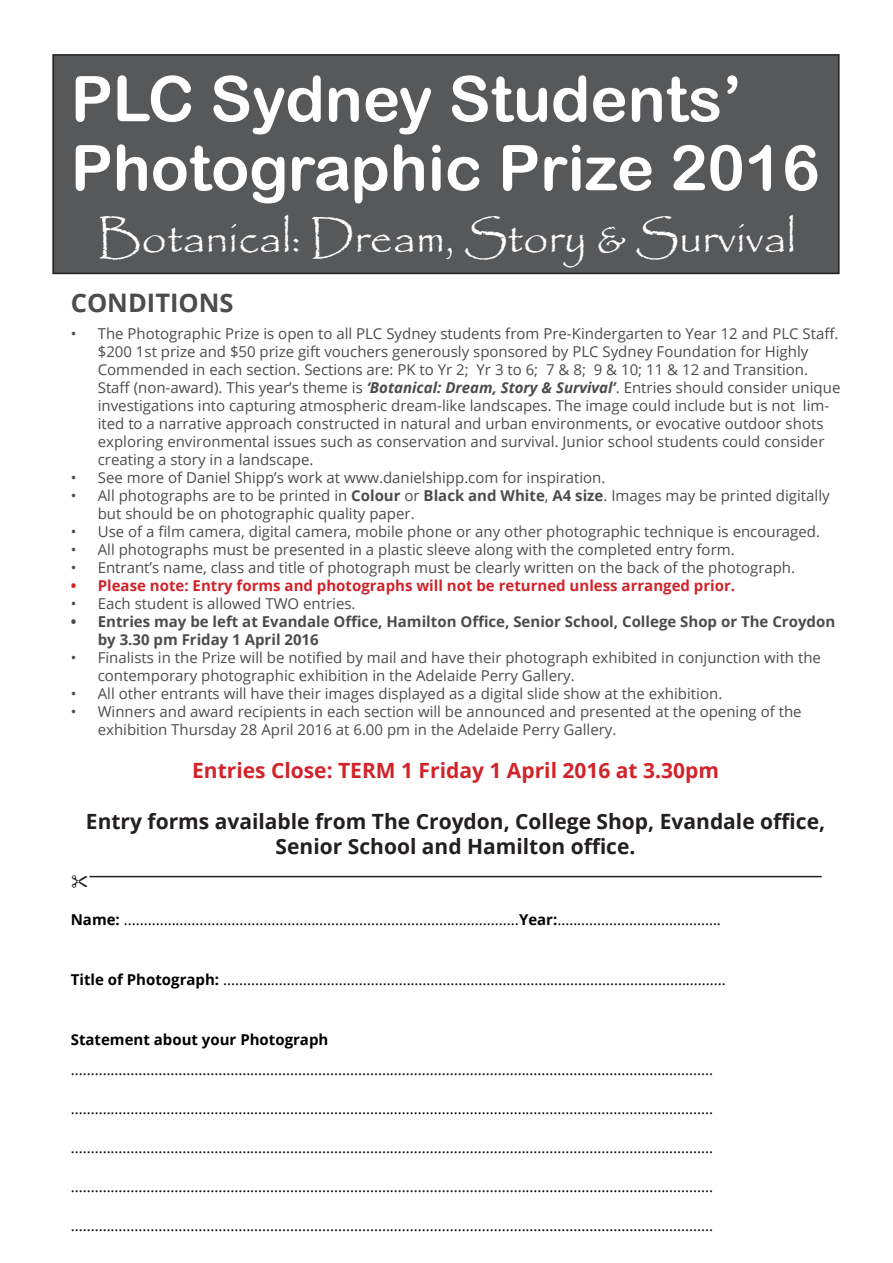
<style>
.page{position:relative;width:893px;height:1263px;background:#fff}
.page>*{position:absolute;margin:0;border:0;box-sizing:border-box;transform-origin:0 0}
.Title{font:63px "Arial Rounded MT Bold";color:#fff}
.Title-2{font:45px "Papyrus";color:#fff}
.Title-3{font:700 25.5px "Open Sans";color:#4b4c4d}
.t1{font:700 21px/25.2px "Open Sans";color:#231f20;text-align:center}
.t2{font:700 21px "Open Sans";color:#d1232a}
.t3{font:15px/18px "Open Sans";color:#4b4c4d}
.t4{font:15px "Open Sans";color:#000}
.t5{font:700 15px/18px "Open Sans";color:#4b4c4d}
.t6{font:700 15px "Open Sans";color:#d1232a}
.t7{font:700 15px "Open Sans";color:#000}
.s1{font-weight:700;font-style:italic}
.s2{font-weight:700}
</style>
<div class="page">
<div style="left:53px;top:55px;width:786px;height:218px;background:#57585a"></div>
<div style="left:52px;top:54px;width:788px;height:220px;border:2px solid #231f20"></div>
<hr style="left:89px;top:876px;width:733px;height:1px;background:#231f20">
<p class="Title" style="left:71px;top:62px;width:673px">PLC Sydney Students’</p>
<p class="Title" style="left:71px;top:131px;width:750px">Photographic Prize 2016</p>
<p class="Title-2" style="left:98px;top:210px;width:699px">Botanical: Dream, Story &amp; Survival</p>
<p class="Title-3" style="left:71px;top:285px;width:164px">CONDITIONS</p>
<p class="t3" style="left:98px;top:324px;width:744px;text-indent:-27px">• The Photographic Prize is open to all PLC Sydney students from Pre-Kindergarten to Year 12 and PLC Staff. $200 1st prize and $50 prize gift vouchers generously sponsored by PLC Sydney Foundation for Highly Commended in each section. Sections are: PK to Yr 2; Yr 3 to 6; 7 &amp; 8; 9 &amp; 10; 11 &amp; 12 and Transition.<br>Staff (non-award). This year’s theme is <span class="s1">‘Botanical: Dream, Story &amp; Survival’</span>. Entries should consider unique investigations into capturing atmospheric dream-like landscapes. The image could include but is not lim&shy;ited to a narrative approach constructed in natural and urban environments, or evocative outdoor shots exploring environmental issues such as conservation and survival. Junior school students could consider creating a story in a landscape.</p>
<p class="t3" style="left:71px;top:468px;width:536px">• See more of Daniel Shipp’s work at www.danielshipp.com for inspiration.</p>
<p class="t3" style="left:98px;top:486px;width:733px;text-indent:-27px">• All photographs are to be printed in <span class="s2">Colour</span> or <span class="s2">Black and White</span>, <span class="s2">A4 size</span>. Images may be printed digitally but should be on photographic quality paper.</p>
<p class="t3" style="left:71px;top:522px;width:751px">• Use of a film camera, digital camera, mobile phone or any other photographic technique is encouraged.</p>
<p class="t3" style="left:71px;top:540px;width:665px">• All photographs must be presented in a plastic sleeve along with the completed entry form.</p>
<p class="t3" style="left:71px;top:558px;width:726px">• Entrant’s name, class and title of photograph must be clearly written on the back of the photograph.</p>
<p class="t6" style="left:71px;top:575px;width:666px">• Please note: Entry forms and photographs will not be returned unless arranged prior.</p>
<p class="t3" style="left:71px;top:594px;width:286px">• Each student is allowed TWO entries.</p>
<p class="t5" style="left:98px;top:612px;width:739px;text-indent:-27px">• Entries may be left at Evandale Office, Hamilton Office, Senior School, College Shop or The Croydon by 3.30 pm Friday 1 April 2016</p>
<p class="t3" style="left:98px;top:648px;width:725px;text-indent:-27px">• Finalists in the Prize will be notified by mail and have their photograph exhibited in conjunction with the contemporary photographic exhibition in the Adelaide Perry Gallery.</p>
<p class="t3" style="left:71px;top:684px;width:653px">• All other entrants will have their images displayed as a digital slide show at the exhibition.</p>
<p class="t3" style="left:98px;top:702px;width:705px;text-indent:-27px">• Winners and award recipients in each section will be announced and presented at the opening of the exhibition Thursday 28 April 2016 at 6.00 pm in the Adelaide Perry Gallery.</p>
<p class="t2" style="left:192px;top:756px;width:528px">Entries Close: TERM 1 Friday 1 April 2016 at 3.30pm</p>
<p class="t1" style="left:86px;top:808px;width:741px">Entry forms available from The Croydon, College Shop, Evandale office,<br>Senior School and Hamilton office.</p>
<p class="t4" style="left:71px;top:909px;width:652px"><span class="s2">Name:</span> ...................................................................................................<span class="s2">Year:</span>.........................................</p>
<p class="t4" style="left:71px;top:969px;width:657px"><span class="s2">Title of Photograph:</span> ..............................................................................................................................</p>
<p class="t7" style="left:71px;top:1029px;width:259px">Statement about your Photograph</p>
<p class="t4" style="left:71px;top:1059px;width:644px">.................................................................................................................................................................</p>
<p class="t4" style="left:71px;top:1098px;width:644px">.................................................................................................................................................................</p>
<p class="t4" style="left:71px;top:1137px;width:644px">.................................................................................................................................................................</p>
<p class="t4" style="left:71px;top:1176px;width:644px">.................................................................................................................................................................</p>
<p class="t4" style="left:71px;top:1215px;width:644px">.................................................................................................................................................................</p>
</div>
